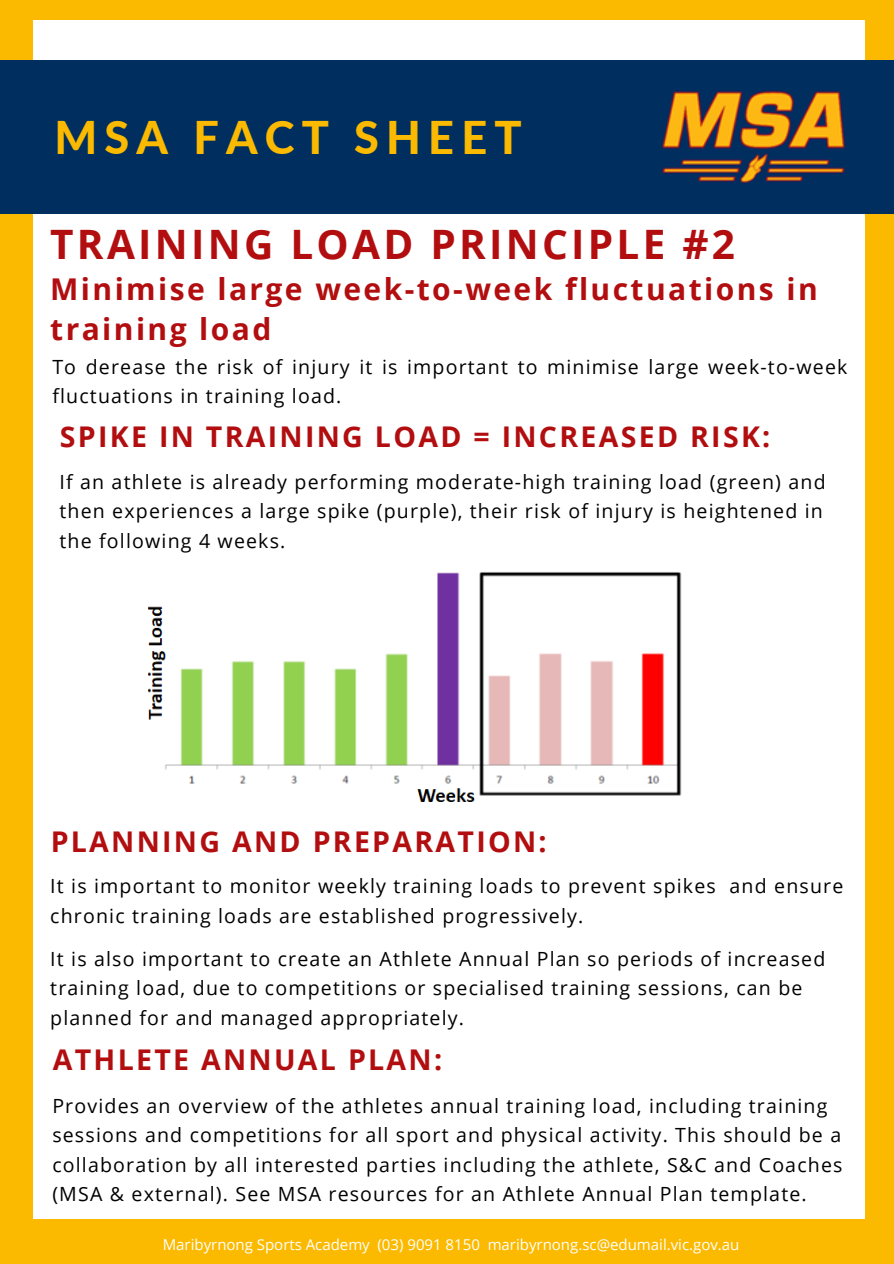
<style>
.page{position:relative;width:894px;height:1264px;background:#fff}
.page>*{position:absolute;margin:0;border:0;box-sizing:border-box;transform-origin:0 0}
.t1{font:800 45px "Lato";letter-spacing:.16em;color:#fbba00}
.t2{font:700 40.5px "Open Sans";letter-spacing:.08em;color:#b20e10}
.t3{font:700 30px/39.5px "Open Sans";letter-spacing:.08em;color:#b20e10}
.t4{font:700 28.5px "Open Sans";letter-spacing:.08em;color:#b20e10}
.t5{font:19.5px/29.4px "Open Sans";letter-spacing:.06em;color:#000}
.t6{font:15px "Open Sans";color:#fff}
</style>
<div class="page">
<div style="left:0;top:0;width:893px;height:1263px;background:#fbba00"></div>
<div style="left:34px;top:20px;width:830px;height:1198px;background:#fff"></div>
<div style="left:0;top:61px;width:893px;height:153px;background:#002e5f"></div>
<img style="left:147px;top:572px;width:535px;height:230px">
<img style="left:662px;top:90px;width:183px;height:94px">
<p class="t1" style="left:54px;top:110px;width:468px">MSA FACT SHEET</p>
<p class="t2" style="left:50px;top:215px;width:686px">TRAINING LOAD PRINCIPLE #2</p>
<p class="t3" style="left:50px;top:269px;width:768px">Minimise large week-to-week fluctuations in training load</p>
<p class="t5" style="left:52px;top:352px;width:796px">To derease the risk of injury it is important to minimise large week-to-week fluctuations in training load.</p>
<p class="t4" style="left:60px;top:417px;width:711px">SPIKE IN TRAINING LOAD = INCREASED RISK:</p>
<p class="t5" style="left:59px;top:467px;width:767px">If an athlete is already performing moderate-high training load (green) and then experiences a large spike (purple), their risk of injury is heightened in the following 4 weeks.</p>
<p class="t4" style="left:51px;top:821px;width:497px">PLANNING AND PREPARATION:</p>
<p class="t5" style="left:50px;top:871px;width:794px">It is important to monitor weekly training loads to prevent spikes and ensure chronic training loads are established progressively.</p>
<p class="t5" style="left:50px;top:943px;width:776px">It is also important to create an Athlete Annual Plan so periods of increased training load, due to competitions or specialised training sessions, can be planned for and managed appropriately.</p>
<p class="t4" style="left:53px;top:1040px;width:391px">ATHLETE ANNUAL PLAN:</p>
<p class="t5" style="left:52px;top:1090px;width:791px">Provides an overview of the athletes annual training load, including training sessions and competitions for all sport and physical activity. This should be a collaboration by all interested parties including the athlete, S&amp;C and Coaches (MSA &amp; external). See MSA resources for an Athlete Annual Plan template.</p>
<p class="t6" style="left:163px;top:1233px;width:578px">Maribyrnong Sports Academy (03) 9091 8150 maribyrnong.sc@edumail.vic.gov.au</p>
</div>
